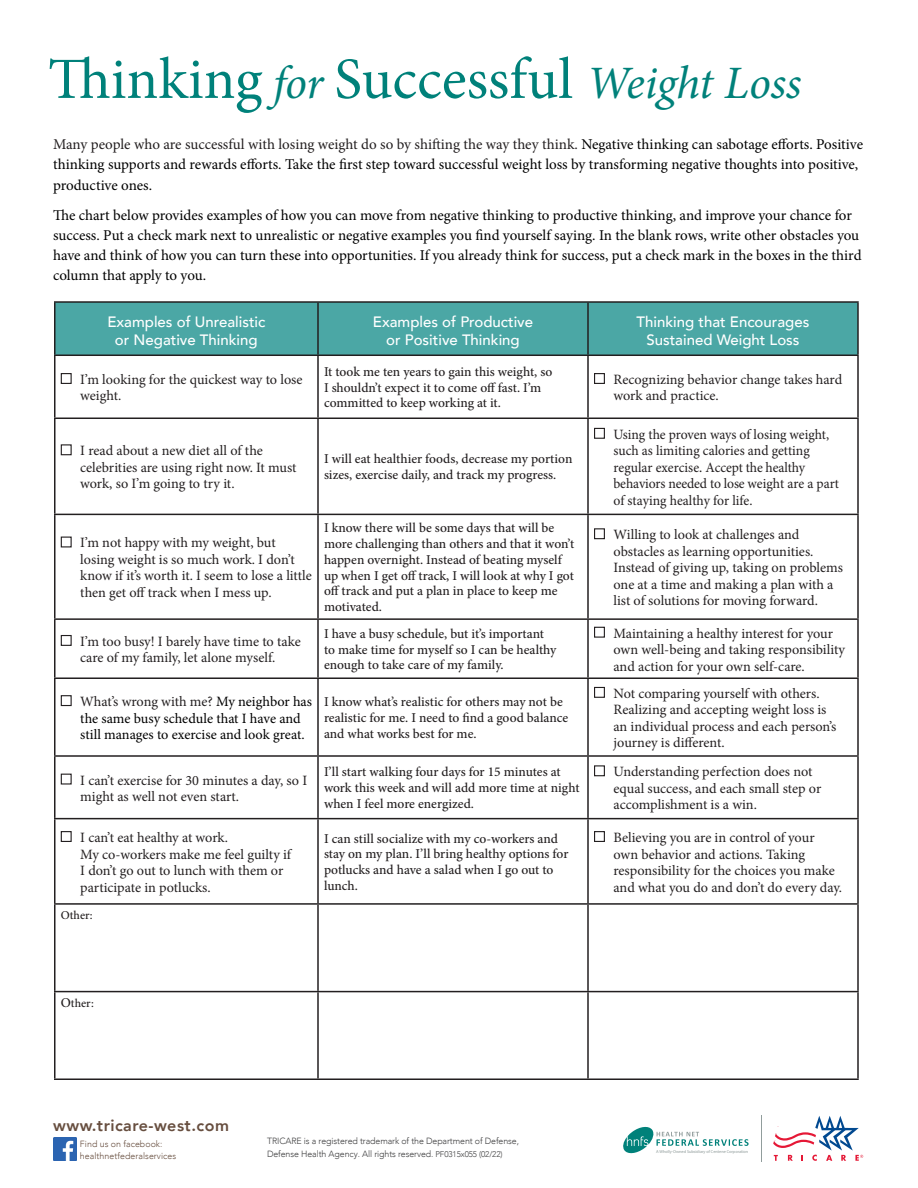
<style>
.page{position:relative;width:918px;height:1188px;background:#fff}
.page>*{position:absolute;margin:0;border:0;box-sizing:border-box;transform-origin:0 0}
.t1{font:58.5px "Minion Pro";color:#00817a}
.t2{font:800 16.05px "Avenir";letter-spacing:.03em;color:#674e3f}
.t3{font:15px/20.2px "Minion Pro";letter-spacing:-.005em;color:#000}
.t4{font:500 15px/18px "Avenir";color:#fff;text-align:center}
.t5{font:14.25px/16.5px "Minion Pro";color:#231f20}
.t6{font:14.25px/16.5px "Minion Pro";color:#231f20;scale:.96 1}
.t7{font:14.25px/16.5px "Minion Pro";letter-spacing:-.005em;color:#000}
.t8{font:500 13.5px/15.8px "Minion Pro";color:#231f20}
.t9{font:500 12px "Minion Pro";color:#231f20}
.t10{font:300 9px/13.5px "Avenir";letter-spacing:-.01em;color:#3e3e3f}
.t11{font:300 9px/12px "Avenir";letter-spacing:.005em;color:#674e3f}
.t12{font:4.2px "Myriad Pro";color:#919d9c}
.s1{font-style:italic;font-size:46.5px}
.s2{color:#231f20}
.s3{font-weight:500}
.s4{font-size:13.5px}
.s5{font-size:8.25px}
</style>
<div class="page">
<div style="left:55px;top:302px;width:263px;height:53px;background:#4ba7a5"></div>
<div style="left:318px;top:302px;width:270px;height:53px;background:#4ba7a5"></div>
<div style="left:588px;top:302px;width:270px;height:53px;background:#4ba7a5"></div>
<hr style="left:54px;top:301px;width:264px;height:2px;background:#231f20">
<hr style="left:54px;top:303px;width:2px;height:52px;background:#231f20">
<hr style="left:318px;top:301px;width:270px;height:2px;background:#231f20">
<hr style="left:317px;top:303px;width:2px;height:52px;background:#231f20">
<hr style="left:588px;top:301px;width:271px;height:2px;background:#231f20">
<hr style="left:587px;top:303px;width:2px;height:52px;background:#231f20">
<hr style="left:857px;top:303px;width:2px;height:52px;background:#231f20">
<hr style="left:54px;top:355px;width:264px;height:1px;background:#231f20">
<hr style="left:54px;top:356px;width:2px;height:62px;background:#231f20">
<hr style="left:318px;top:355px;width:270px;height:1px;background:#231f20">
<hr style="left:317px;top:356px;width:2px;height:62px;background:#231f20">
<hr style="left:588px;top:355px;width:271px;height:1px;background:#231f20">
<hr style="left:587px;top:356px;width:2px;height:62px;background:#231f20">
<hr style="left:857px;top:356px;width:2px;height:62px;background:#231f20">
<hr style="left:54px;top:418px;width:264px;height:1px;background:#231f20">
<hr style="left:54px;top:419px;width:2px;height:95px;background:#231f20">
<hr style="left:588px;top:418px;width:271px;height:1px;background:#231f20">
<hr style="left:857px;top:419px;width:2px;height:95px;background:#231f20">
<hr style="left:54px;top:514px;width:264px;height:1px;background:#231f20">
<hr style="left:54px;top:515px;width:2px;height:103px;background:#231f20">
<hr style="left:588px;top:514px;width:271px;height:1px;background:#231f20">
<hr style="left:857px;top:515px;width:2px;height:103px;background:#231f20">
<hr style="left:54px;top:618px;width:264px;height:2px;background:#231f20">
<hr style="left:54px;top:620px;width:2px;height:57px;background:#231f20">
<hr style="left:588px;top:618px;width:271px;height:2px;background:#231f20">
<hr style="left:857px;top:620px;width:2px;height:57px;background:#231f20">
<hr style="left:54px;top:677px;width:264px;height:2px;background:#231f20">
<hr style="left:54px;top:679px;width:2px;height:76px;background:#231f20">
<hr style="left:588px;top:677px;width:271px;height:2px;background:#231f20">
<hr style="left:857px;top:679px;width:2px;height:76px;background:#231f20">
<hr style="left:54px;top:755px;width:264px;height:2px;background:#231f20">
<hr style="left:54px;top:757px;width:2px;height:61px;background:#231f20">
<hr style="left:588px;top:755px;width:271px;height:2px;background:#231f20">
<hr style="left:857px;top:757px;width:2px;height:61px;background:#231f20">
<hr style="left:54px;top:818px;width:264px;height:1px;background:#231f20">
<hr style="left:54px;top:819px;width:2px;height:84px;background:#231f20">
<hr style="left:317px;top:819px;width:2px;height:84px;background:#231f20">
<hr style="left:588px;top:818px;width:271px;height:1px;background:#231f20">
<hr style="left:587px;top:819px;width:2px;height:84px;background:#231f20">
<hr style="left:857px;top:819px;width:2px;height:84px;background:#231f20">
<hr style="left:54px;top:903px;width:264px;height:2px;background:#231f20">
<hr style="left:54px;top:905px;width:2px;height:86px;background:#231f20">
<hr style="left:318px;top:903px;width:270px;height:2px;background:#231f20">
<hr style="left:317px;top:905px;width:2px;height:86px;background:#231f20">
<hr style="left:588px;top:903px;width:271px;height:2px;background:#231f20">
<hr style="left:587px;top:905px;width:2px;height:86px;background:#231f20">
<hr style="left:857px;top:905px;width:2px;height:86px;background:#231f20">
<hr style="left:54px;top:991px;width:264px;height:1px;background:#231f20">
<hr style="left:54px;top:992px;width:2px;height:86px;background:#231f20">
<hr style="left:318px;top:991px;width:270px;height:1px;background:#231f20">
<hr style="left:317px;top:992px;width:2px;height:86px;background:#231f20">
<hr style="left:588px;top:991px;width:271px;height:1px;background:#231f20">
<hr style="left:587px;top:992px;width:2px;height:86px;background:#231f20">
<hr style="left:857px;top:992px;width:2px;height:86px;background:#231f20">
<hr style="left:54px;top:1078px;width:264px;height:2px;background:#231f20">
<hr style="left:318px;top:1078px;width:270px;height:2px;background:#231f20">
<hr style="left:588px;top:1078px;width:271px;height:2px;background:#231f20">
<svg style="left:60px;top:372px;width:546px;height:471px"></svg>
<img style="left:53px;top:1137px;width:24px;height:24px">
<hr style="left:761px;top:1115px;width:1px;height:46px;background:#919d9c">
<svg style="left:773px;top:1116px;width:90px;height:45px"></svg>
<svg style="left:623px;top:1126px;width:126px;height:28px"></svg>
<h1 class="t1" style="left:48px;top:40px;width:755px">Tinking <span class="s1">for</span> Successful <span class="s1">Weight Loss</span></h1>
<p class="t3" style="left:53px;top:134px;width:811px"><span class="s2">Many people who are successful with losing weight do so by shifing the way they think.</span> Negative thinking can sabotage eforts. Positive thinking supports and rewards eforts. Take the frst step toward successful weight loss by transforming negative thoughts into positive, productive ones.</p>
<p class="t3" style="left:53px;top:205px;width:810px">Te chart below provides examples of how you can move from negative thinking to productive thinking, and improve your chance for success. Put a check mark next to unrealistic or negative examples you fnd yourself saying. In the blank rows, write other obstacles you have and think of how you can turn these into opportunities. If you already think for success, put a check mark in the boxes in the third column that apply to you.</p>
<p class="t4" style="left:107px;top:312px;width:160px">Examples of Unrealistic or Negative Thinking</p>
<p class="t4" style="left:373px;top:312px;width:162px">Examples of Productive or Positive Thinking</p>
<p class="t4" style="left:637px;top:312px;width:174px">Thinking that Encourages<br>Sustained Weight Loss</p>
<p class="t5" style="left:80px;top:371px;width:224px">I’m looking for the quickest way to lose weight.</p>
<p class="t8" style="left:324px;top:364px;width:230px">It took me ten years to gain this weight, so<br>I shouldn’t expect it to come of fast. I’m committed to keep working at it.</p>
<p class="t5" style="left:614px;top:371px;width:230px">Recognizing behavior change takes hard work and practice.</p>
<p class="t5" style="left:80px;top:443px;width:218px">I read about a new diet all of the celebrities are using right now. It must work, so I’m going to try it.</p>
<p class="t8" style="left:324px;top:451px;width:250px">I will eat healthier foods, decrease my portion sizes, exercise daily, and track my progress.</p>
<p class="t6" style="left:614px;top:426px;width:236px">Using the proven ways of losing weight, such as limiting calories and getting regular exercise<span class="s3">.</span> Accept the healthy behaviors needed to lose weight are a part of staying healthy for life.</p>
<p class="t5" style="left:80px;top:535px;width:233px">I’m not happy with my weight, but losing weight is so much work. I don’t know if it’s worth it. I seem to lose a little then get of track when I mess up.</p>
<p class="t8" style="left:324px;top:520px;width:252px">I know there will be some days that will be more challenging than others and that it won’t happen overnight. Instead of beating myself up when I get of track, I will look at why I got of track and put a plan in place to keep me motivated.</p>
<p class="t5" style="left:614px;top:526px;width:231px">Willing to look at challenges and obstacles as learning opportunities.<br>Instead of giving up, taking on problems one at a time and making a plan with a list of solutions for moving forward.</p>
<p class="t5" style="left:80px;top:633px;width:222px">I’m too busy! I barely have time to take care of my family, let alone myself.</p>
<p class="t8" style="left:324px;top:626px;width:234px">I have a busy schedule, but it’s important to make time for myself so I can be healthy enough to take care of my family.</p>
<p class="t5" style="left:614px;top:625px;width:233px">Maintaining a healthy interest for your own well-being and taking responsibility and action for your own self-care.</p>
<p class="t7" style="left:80px;top:693px;width:233px"><span class="s2">What’s wrong with me?</span> My neighbor has the same busy schedule that I have and still manages to exercise and look great.</p>
<p class="t8" style="left:324px;top:694px;width:246px">I know what’s realistic for others may not be realistic for me. I need to fnd a good balance and what works best for me.</p>
<p class="t5" style="left:614px;top:685px;width:224px">Not comparing yourself with others.<br>Realizing and accepting weight loss is an individual process and each person’s journey is diferent.</p>
<p class="t5" style="left:80px;top:772px;width:229px">I can’t exercise for 30 minutes a day, so I might as well not even start.</p>
<p class="t8" style="left:324px;top:764px;width:257px">I’ll start walking four days for 15 minutes at work this week and will add more time at night when I feel more energized.</p>
<p class="t5" style="left:614px;top:764px;width:209px">Understanding perfection does not equal success, and each small step or accomplishment is a win.</p>
<p class="t5" style="left:80px;top:829px;width:214px">I can’t eat healthy at work.<br>My co-workers make me feel guilty if<br>I don’t go out to lunch with them or participate in potlucks.</p>
<p class="t8" style="left:324px;top:830px;width:246px">I can still socialize with my co-workers and stay on my plan. I’ll bring healthy options for potlucks and have a salad when I go out to lunch.</p>
<p class="t5" style="left:614px;top:829px;width:230px">Believing you are in control of your own behavior and actions. Taking responsibility for the choices you make and what you do and don’t do every day.</p>
<p class="t9" style="left:61px;top:907px;width:33px">Other:</p>
<p class="t9" style="left:61px;top:995px;width:35px"><span class="s4">O</span>ther:</p>
<p class="t2" style="left:53px;top:1113px;width:177px">www.tricare-west.com</p>
<p class="t11" style="left:80px;top:1138px;width:98px">Find us on facebook: healthnetfederalservices</p>
<p class="t12" style="left:656px;top:1149px;width:94px">A Wholly-Owned Subsidiary of Centene Corporation</p>
<p class="t10" style="left:267px;top:1134px;width:253px">TRICARE is a registered trademark of the Department of Defense,<br>Defense Health Agency. All rights reserved. <span class="s5">PF0315x055 (02/22)</span></p>
</div>
